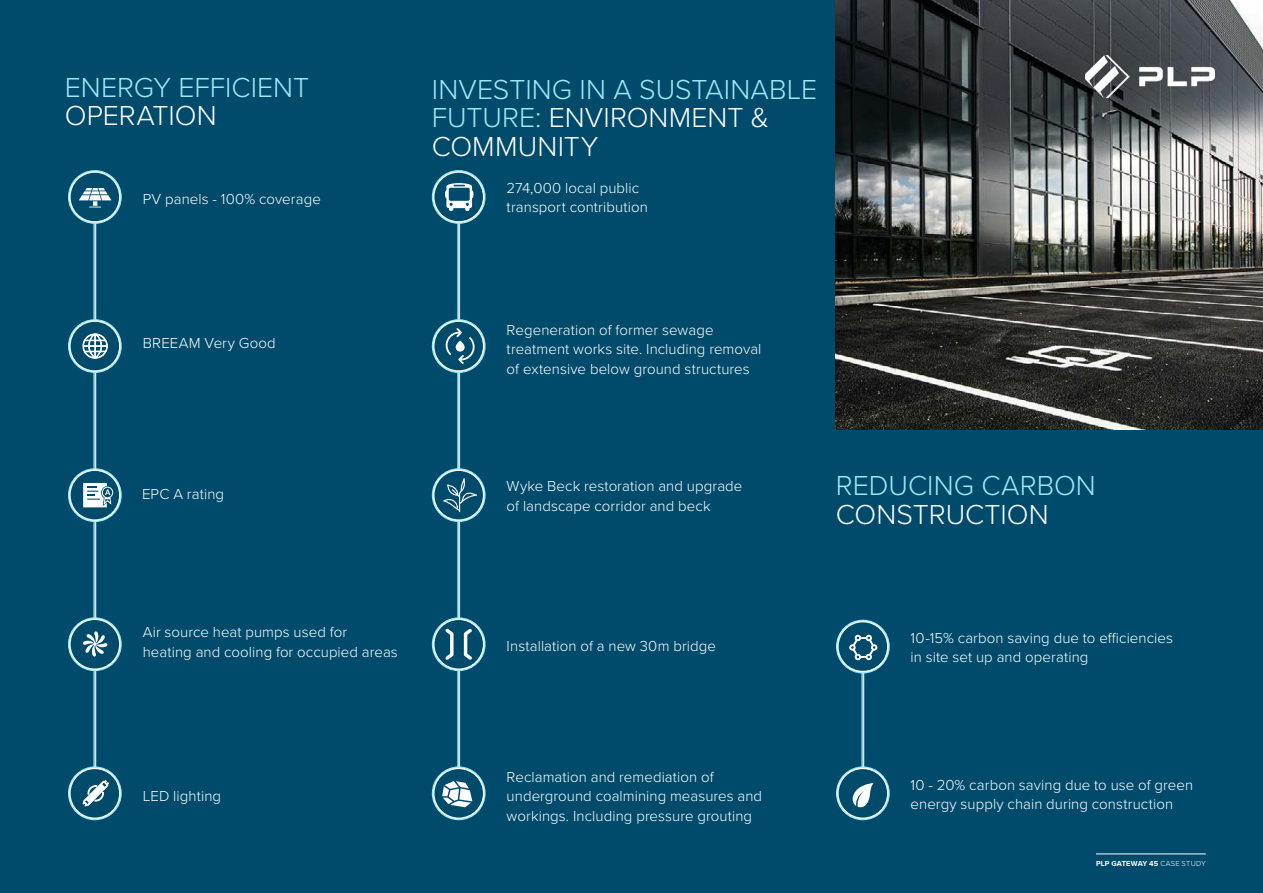
<style>
.page{position:relative;width:1263px;height:893px;background:#fff}
.page>*{position:absolute;margin:0;border:0;box-sizing:border-box;transform-origin:0 0}
.t1{font:300 28.5px/28.5px "Proxima Nova";color:#9be9f6}
.t2{font:300 28.5px "Proxima Nova";color:#fff}
.t3{font:300 15px/19.5px "Proxima Nova";letter-spacing:.005em;color:#fff}
.t4{font:700 7.5px "Proxima Nova";letter-spacing:.01em;color:#fff}
.s1{color:#fff}
.s2{font-weight:300}
</style>
<div class="page">
<div style="left:1px;top:0;width:1262px;height:893px;background:#004b6c"></div>
<div style="left:0;top:0;width:193px;height:893px;background:#004b6c"></div>
<hr style="left:861px;top:626px;width:3px;height:153px;background:#9be9f6">
<hr style="left:862px;top:626px;width:1px;height:153px;background:#fff">
<svg style="left:837px;top:767px;width:52px;height:52px"></svg>
<div style="left:836px;top:766px;width:54px;height:54px;border:1px solid #9be9f6;border-radius:50%"></div>
<div style="left:838px;top:768px;width:50px;height:50px;background:#004b6c;border-radius:50%"></div>
<div style="left:837px;top:768px;width:51px;height:51px;border:1px solid #fff;border-radius:50%"></div>
<svg style="left:837px;top:620px;width:52px;height:53px"></svg>
<div style="left:836px;top:620px;width:54px;height:53px;border:1px solid #9be9f6;border-radius:50%"></div>
<div style="left:838px;top:622px;width:50px;height:49px;background:#004b6c;border-radius:50%"></div>
<div style="left:837px;top:621px;width:51px;height:51px;border:1px solid #fff;border-radius:50%"></div>
<hr style="left:93px;top:215px;width:3px;height:555px;background:#9be9f6">
<hr style="left:95px;top:215px;width:1px;height:555px;background:#fff">
<svg style="left:69px;top:171px;width:52px;height:52px"></svg>
<div style="left:68px;top:170px;width:54px;height:54px;border:1px solid #9be9f6;border-radius:50%"></div>
<div style="left:70px;top:172px;width:50px;height:50px;background:#004b6c;border-radius:50%"></div>
<div style="left:69px;top:171px;width:51px;height:52px;border:1px solid #fff;border-radius:50%"></div>
<svg style="left:69px;top:469px;width:52px;height:52px"></svg>
<div style="left:68px;top:468px;width:54px;height:54px;border:1px solid #9be9f6;border-radius:50%"></div>
<div style="left:70px;top:470px;width:50px;height:50px;background:#004b6c;border-radius:50%"></div>
<div style="left:69px;top:470px;width:51px;height:51px;border:1px solid #fff;border-radius:50%"></div>
<svg style="left:83px;top:483px;width:30px;height:24px"></svg>
<svg style="left:79px;top:188px;width:33px;height:19px"></svg>
<svg style="left:69px;top:767px;width:52px;height:52px"></svg>
<div style="left:68px;top:766px;width:54px;height:54px;border:1px solid #9be9f6;border-radius:50%"></div>
<div style="left:70px;top:768px;width:50px;height:50px;background:#004b6c;border-radius:50%"></div>
<div style="left:69px;top:768px;width:51px;height:51px;border:1px solid #fff;border-radius:50%"></div>
<svg style="left:69px;top:320px;width:52px;height:52px"></svg>
<div style="left:68px;top:319px;width:54px;height:54px;border:1px solid #9be9f6;border-radius:50%"></div>
<div style="left:70px;top:321px;width:50px;height:50px;background:#004b6c;border-radius:50%"></div>
<div style="left:69px;top:320px;width:51px;height:52px;border:1px solid #fff;border-radius:50%"></div>
<svg style="left:69px;top:618px;width:52px;height:52px"></svg>
<div style="left:68px;top:617px;width:54px;height:54px;border:1px solid #9be9f6;border-radius:50%"></div>
<div style="left:70px;top:619px;width:50px;height:50px;background:#004b6c;border-radius:50%"></div>
<div style="left:69px;top:619px;width:51px;height:51px;border:1px solid #fff;border-radius:50%"></div>
<svg style="left:83px;top:780px;width:26px;height:26px"></svg>
<svg style="left:852px;top:783px;width:22px;height:25px"></svg>
<img style="left:836px;top:0;width:427px;height:429px">
<svg style="left:83px;top:631px;width:25px;height:26px"></svg>
<hr style="left:1096px;top:853px;width:110px;height:1px;background:#fff">
<img style="left:1085px;top:55px;width:129px;height:43px">
<hr style="left:457px;top:215px;width:3px;height:555px;background:#9be9f6">
<hr style="left:458px;top:215px;width:1px;height:555px;background:#fff">
<svg style="left:83px;top:333px;width:25px;height:26px"></svg>
<svg style="left:432px;top:171px;width:53px;height:52px"></svg>
<div style="left:432px;top:170px;width:54px;height:54px;border:1px solid #9be9f6;border-radius:50%"></div>
<div style="left:434px;top:172px;width:50px;height:50px;background:#004b6c;border-radius:50%"></div>
<div style="left:433px;top:171px;width:51px;height:52px;border:1px solid #fff;border-radius:50%"></div>
<svg style="left:445px;top:183px;width:28px;height:28px"></svg>
<svg style="left:432px;top:469px;width:53px;height:52px"></svg>
<div style="left:432px;top:468px;width:54px;height:54px;border:1px solid #9be9f6;border-radius:50%"></div>
<svg style="left:434px;top:470px;width:50px;height:50px"></svg>
<div style="left:433px;top:470px;width:51px;height:51px;border:1px solid #fff;border-radius:50%"></div>
<svg style="left:443px;top:478px;width:34px;height:34px"></svg>
<svg style="left:432px;top:767px;width:53px;height:52px"></svg>
<div style="left:432px;top:766px;width:54px;height:54px;border:1px solid #9be9f6;border-radius:50%"></div>
<div style="left:434px;top:768px;width:50px;height:50px;background:#004b6c;border-radius:50%"></div>
<div style="left:433px;top:768px;width:51px;height:51px;border:1px solid #fff;border-radius:50%"></div>
<svg style="left:442px;top:781px;width:30px;height:26px"></svg>
<svg style="left:432px;top:618px;width:53px;height:52px"></svg>
<div style="left:432px;top:617px;width:54px;height:54px;border:1px solid #9be9f6;border-radius:50%"></div>
<div style="left:434px;top:619px;width:50px;height:50px;background:#004b6c;border-radius:50%"></div>
<div style="left:433px;top:619px;width:51px;height:51px;border:1px solid #fff;border-radius:50%"></div>
<svg style="left:445px;top:628px;width:9px;height:32px"></svg>
<svg style="left:464px;top:628px;width:8px;height:32px"></svg>
<svg style="left:432px;top:320px;width:53px;height:52px"></svg>
<div style="left:432px;top:319px;width:54px;height:54px;border:1px solid #9be9f6;border-radius:50%"></div>
<svg style="left:434px;top:321px;width:50px;height:50px"></svg>
<div style="left:433px;top:320px;width:51px;height:52px;border:1px solid #fff;border-radius:50%"></div>
<svg style="left:443px;top:328px;width:34px;height:36px"></svg>
<svg style="left:849px;top:634px;width:28px;height:27px"></svg>
<h1 class="t1" style="left:65px;top:71px;width:246px">ENERGY EFFICIENT</h1>
<h1 class="t2" style="left:65px;top:94px;width:153px">OPERATION</h1>
<p class="t3" style="left:143px;top:188px;width:180px">PV panels - 100% coverage</p>
<h1 class="t1" style="left:432px;top:74px;width:387px">INVESTING IN A SUSTAINABLE<br>FUTURE: <span class="s1">ENVIRONMENT &amp;<br>COMMUNITY</span></h1>
<p class="t3" style="left:507px;top:177px;width:143px">274,000 local public transport contribution</p>
<p class="t3" style="left:143px;top:333px;width:134px">BREEAM Very Good</p>
<p class="t3" style="left:142px;top:484px;width:84px">EPC A rating</p>
<p class="t3" style="left:143px;top:621px;width:257px">Air source heat pumps used for heating and cooling for occupied areas</p>
<p class="t3" style="left:143px;top:785px;width:80px">LED lighting</p>
<p class="t3" style="left:507px;top:319px;width:256px">Regeneration of former sewage treatment works site. Including removal of extensive below ground structures</p>
<p class="t3" style="left:507px;top:476px;width:237px">Wyke Beck restoration and upgrade of landscape corridor and beck</p>
<p class="t3" style="left:507px;top:636px;width:211px">Installation of a new 30m bridge</p>
<p class="t3" style="left:507px;top:766px;width:257px">Reclamation and remediation of underground coalmining measures and workings. Including pressure grouting</p>
<h1 class="t1" style="left:836px;top:470px;width:261px">REDUCING CARBON</h1>
<h1 class="t2" style="left:836px;top:493px;width:214px">CONSTRUCTION</h1>
<p class="t3" style="left:911px;top:627px;width:264px">10-15% carbon saving due to efficiencies in site set up and operating</p>
<p class="t3" style="left:911px;top:774px;width:284px">10 - 20% carbon saving due to use of green energy supply chain during construction</p>
<p class="t4" style="left:1096px;top:858px;width:111px">PLP GATEWAY 45 <span class="s2">CASE STUDY</span></p>
</div>
